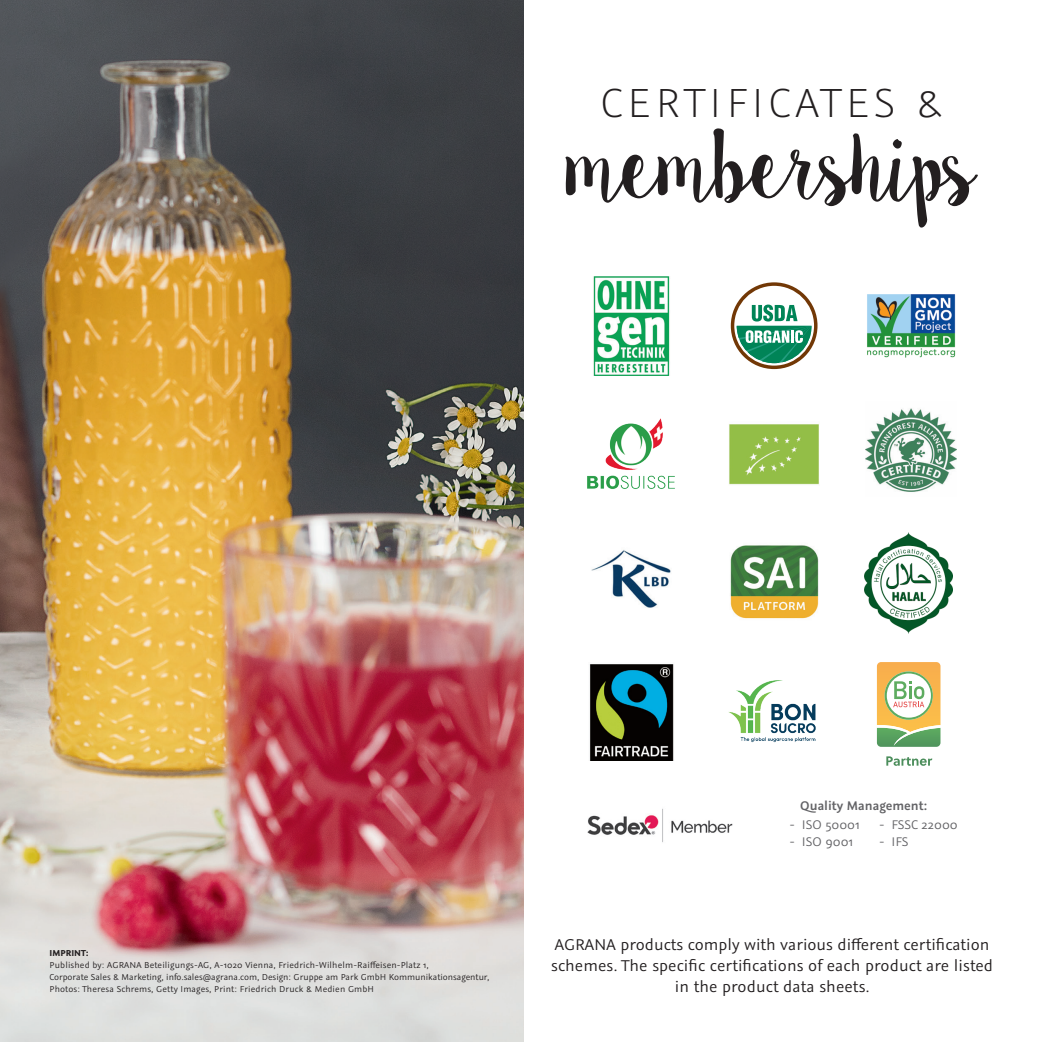
<style>
.page{position:relative;width:1042px;height:1042px;background:#fff}
.page>*{position:absolute;margin:0;border:0;box-sizing:border-box;transform-origin:0 0}
.t1{font:89.25px "Sweet Pea";letter-spacing:-.075em;color:#231f20}
.t2{font:300 45.5px "Graublau Sans";letter-spacing:.1em;color:#231f20}
.t3{font:17.5px/21px "Graublau Sans";letter-spacing:.005em;color:#231f20;text-align:center}
.t4{font:14px "Graublau Sans";color:#636366}
.t5{font:600 14px "Graublau Sans";color:#636366}
.t6{font:9.62px/12.2px "Graublau Sans";letter-spacing:.015em;color:#231f20}
.t7{font:700 9.62px "Graublau Sans";color:#231f20}
</style>
<div class="page">
<img style="left:0;top:0;width:523px;height:1042px">
<img style="left:587px;top:808px;width:146px;height:35px">
<img style="left:589px;top:664px;width:85px;height:96px">
<img style="left:593px;top:276px;width:77px;height:99px">
<img style="left:728px;top:680px;width:88px;height:63px">
<img style="left:729px;top:424px;width:90px;height:61px">
<img style="left:587px;top:418px;width:88px;height:71px">
<img style="left:865px;top:408px;width:91px;height:84px">
<img style="left:730px;top:545px;width:89px;height:74px">
<img style="left:591px;top:550px;width:80px;height:58px">
<img style="left:864px;top:532px;width:89px;height:101px">
<img style="left:867px;top:294px;width:89px;height:64px">
<svg style="left:731px;top:282px;width:86px;height:87px"></svg>
<svg style="left:886px;top:756px;width:46px;height:10px"></svg>
<svg style="left:877px;top:662px;width:63px;height:85px"></svg>
<h2 class="t2" style="left:600px;top:77px;width:345px">CERTIFICATES &amp;</h2>
<h1 class="t1" style="left:565px;top:114px;width:416px">memberships</h1>
<p class="t7" style="left:50px;top:946px;width:41px">IMPRINT:</p>
<p class="t6" style="left:50px;top:959px;width:441px">Published by: AGRANA Beteiligungs-AG, A-1020 Vienna, Friedrich-Wilhelm-Raiffeisen-Platz 1,<br>Corporate Sales &amp; Marketing, info.sales@agrana.com, Design: Gruppe am Park GmbH Kommunikationsagentur,<br>Photos: Theresa Schrems, Getty Images, Print: Friedrich Druck &amp; Medien GmbH</p>
<h3 class="t5" style="left:800px;top:797px;width:129px">Quality Management:</h3>
<h3 class="t4" style="left:789px;top:817px;width:72px">- ISO 50001</h3>
<h3 class="t4" style="left:789px;top:833px;width:65px">- ISO 9001</h3>
<h3 class="t4" style="left:879px;top:817px;width:80px">- FSSC 22000</h3>
<h3 class="t4" style="left:879px;top:833px;width:31px">- IFS</h3>
<h3 class="t3" style="left:551px;top:934px;width:443px">AGRANA products comply with various different certification schemes. The specific certifications of each product are listed in the product data sheets.</h3>
</div>
